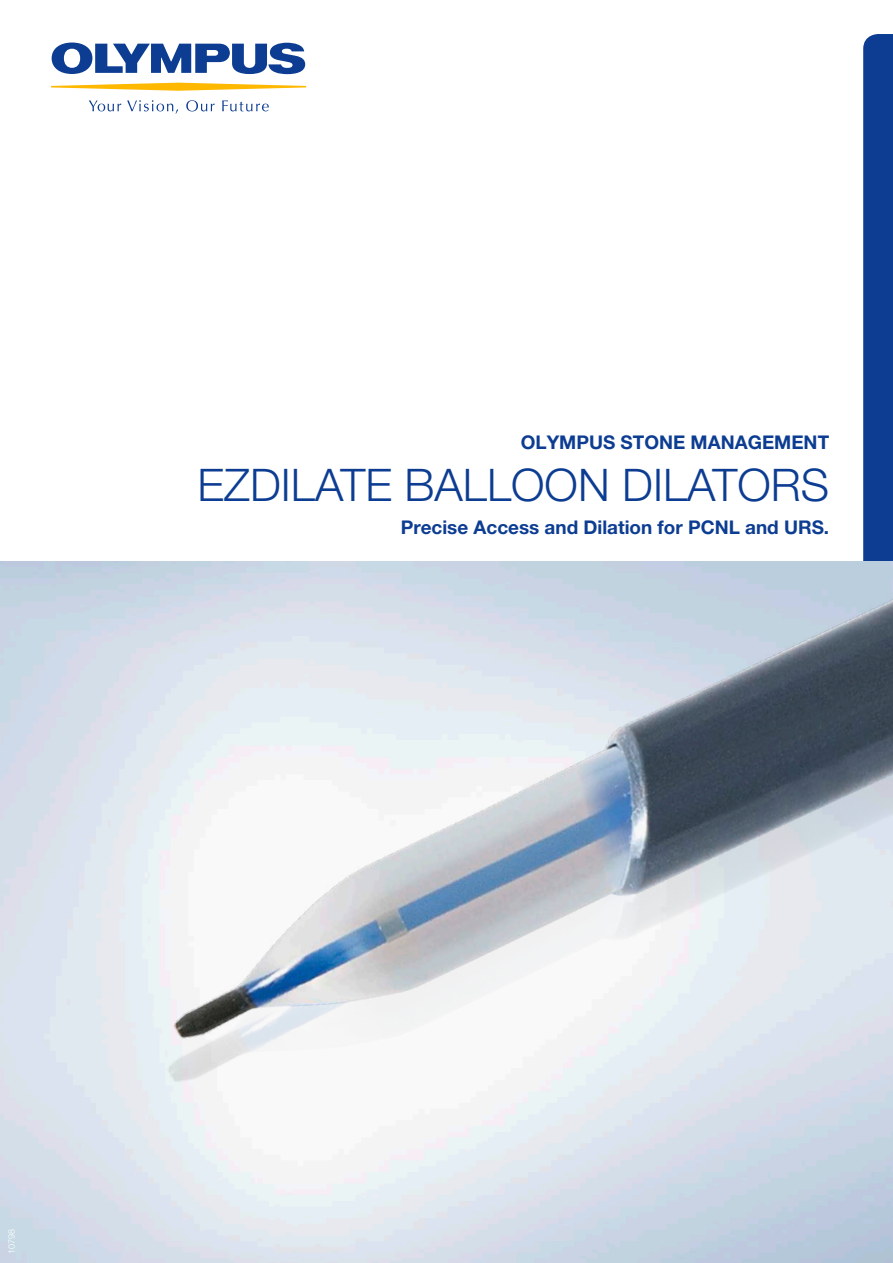
<style>
.page{position:relative;width:893px;height:1263px;background:#fff}
.page>*{position:absolute;margin:0;border:0;box-sizing:border-box;transform-origin:0 0}
.t1{font:300 45px "Helvetica Neue LT Pro";color:#0c3d92}
.t2{font:700 18.9px "Helvetica Neue LT Pro";color:#0c3d92}
.t3{font:300 9px "Helvetica Neue LT Pro";color:#fff}
</style>
<div class="page">
<svg style="left:863px;top:34px;width:30px;height:377px;background:#104094"></svg>
<svg style="left:52px;top:43px;width:253px;height:31px"></svg>
<svg style="left:51px;top:83px;width:255px;height:8px"></svg>
<svg style="left:89px;top:100px;width:32px;height:11px"></svg>
<svg style="left:127px;top:100px;width:51px;height:14px"></svg>
<svg style="left:186px;top:100px;width:29px;height:11px"></svg>
<svg style="left:222px;top:100px;width:47px;height:11px"></svg>
<img style="left:0;top:411px;width:893px;height:852px">
<p class="t2" style="left:521px;top:431px;width:310px">OLYMPUS STONE MANAGEMENT</p>
<h1 class="t1" style="left:198px;top:457px;width:633px">EZDILATE BALLOON DILATORS</h1>
<p class="t2" style="left:401px;top:515px;width:430px">Precise Access and Dilation for PCNL and URS.</p>
<p class="t3" style="left:6px;top:1254px;width:27px;rotate:-90deg">10798</p>
</div>
